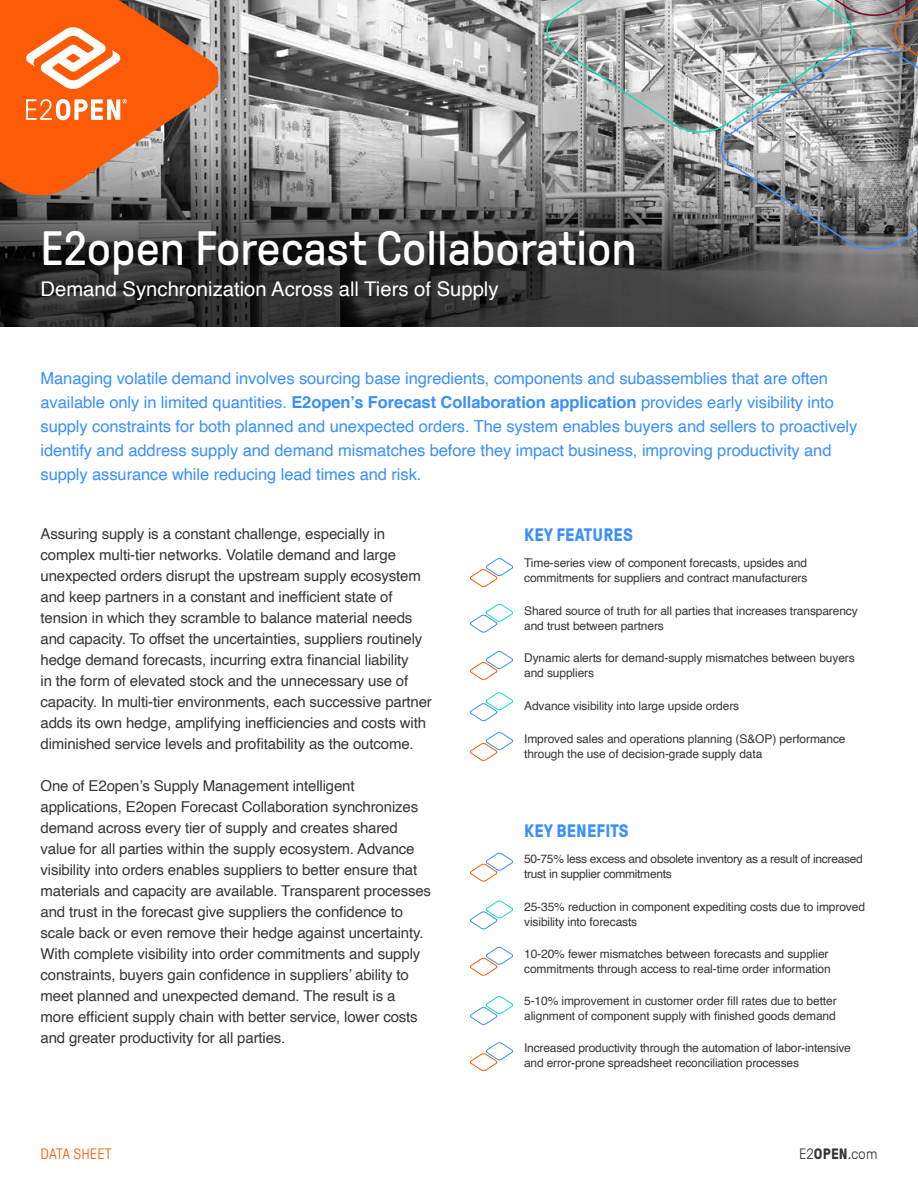
<style>
.page{position:relative;width:918px;height:1188px;background:#fff}
.page>*{position:absolute;margin:0;border:0;box-sizing:border-box;transform-origin:0 0}
.t1{font:48px "GT Pressura Pro";color:#fff}
.t2{font:20.25px "Helvetica";color:#fff}
.t3{font:700 18px "GT Pressura Pro";letter-spacing:.01em;color:#398fff}
.t4{font:16.5px/24px "Helvetica";letter-spacing:-.005em;color:#398fff}
.t5{font:15px/21px "Helvetica";letter-spacing:-.01em;color:#363636}
.t6{font:300 15px "GT Pressura Pro";color:#363636}
.t7{font:300 15px "GT Pressura Pro";letter-spacing:.01em;color:#ff5a05}
.t8{font:12px/15px "Helvetica";letter-spacing:-.01em;color:#363636}
.s1{font-weight:700}
</style>
<div class="page">
<svg style="left:0;top:0;width:918px;height:327px;background:#626161"></svg>
<svg style="left:0;top:0;width:223px;height:198px;background:#d16b36"></svg>
<svg style="left:25px;top:26px;width:96px;height:64px"></svg>
<svg style="left:26px;top:99px;width:101px;height:21px"></svg>
<svg style="left:543px;top:0;width:375px;height:252px;background:#939595"></svg>
<svg style="left:470px;top:558px;width:43px;height:29px"></svg>
<svg style="left:470px;top:603px;width:43px;height:29px"></svg>
<svg style="left:470px;top:651px;width:43px;height:29px"></svg>
<svg style="left:470px;top:732px;width:43px;height:29px"></svg>
<svg style="left:470px;top:692px;width:43px;height:29px"></svg>
<svg style="left:470px;top:852px;width:43px;height:29px"></svg>
<svg style="left:470px;top:900px;width:43px;height:29px"></svg>
<svg style="left:470px;top:946px;width:43px;height:29px"></svg>
<svg style="left:470px;top:1042px;width:43px;height:29px"></svg>
<svg style="left:470px;top:996px;width:43px;height:29px"></svg>
<h1 class="t1" style="left:40px;top:223px;width:598px">E2open Forecast Collaboration</h1>
<h2 class="t2" style="left:40px;top:273px;width:460px">Demand Synchronization Across all Tiers of Supply</h2>
<p class="t4" style="left:40px;top:366px;width:818px">Managing volatile demand involves sourcing base ingredients, components and subassemblies that are often available only in limited quantities. <span class="s1">E2open’s Forecast Collaboration application</span> provides early visibility into supply constraints for both planned and unexpected orders. The system enables buyers and sellers to proactively identify and address supply and demand mismatches before they impact business, improving productivity and supply assurance while reducing lead times and risk.</p>
<p class="t5" style="left:40px;top:524px;width:393px">Assuring supply is a constant challenge, especially in complex multi-tier networks. Volatile demand and large unexpected orders disrupt the upstream supply ecosystem and keep partners in a constant and inefficient state of tension in which they scramble to balance material needs and capacity. To offset the uncertainties, suppliers routinely hedge demand forecasts, incurring extra financial liability<br>in the form of elevated stock and the unnecessary use of capacity. In multi-tier environments, each successive partner adds its own hedge, amplifying inefficiencies and costs with diminished service levels and profitability as the outcome.</p>
<p class="t5" style="left:40px;top:776px;width:392px">One of E2open’s Supply Management intelligent applications, E2open Forecast Collaboration synchronizes demand across every tier of supply and creates shared value for all parties within the supply ecosystem. Advance visibility into orders enables suppliers to better ensure that materials and capacity are available. Transparent processes and trust in the forecast give suppliers the confidence to scale back or even remove their hedge against uncertainty.<br>With complete visibility into order commitments and supply constraints, buyers gain confidence in suppliers’ ability to meet planned and unexpected demand. The result is a more efficient supply chain with better service, lower costs and greater productivity for all parties.</p>
<p class="t3" style="left:524px;top:525px;width:110px">KEY FEATURES</p>
<p class="t8" style="left:524px;top:556px;width:285px">Time-series view of component forecasts, upsides and commitments for suppliers and contract manufacturers</p>
<p class="t8" style="left:524px;top:603px;width:335px">Shared source of truth for all parties that increases transparency and trust between partners</p>
<p class="t8" style="left:524px;top:651px;width:332px">Dynamic alerts for demand-supply mismatches between buyers and suppliers</p>
<p class="t8" style="left:524px;top:699px;width:217px">Advance visibility into large upside orders</p>
<p class="t8" style="left:524px;top:732px;width:323px">Improved sales and operations planning (S&amp;OP) performance through the use of decision-grade supply data</p>
<p class="t3" style="left:524px;top:821px;width:106px">KEY BENEFITS</p>
<p class="t8" style="left:524px;top:852px;width:340px">50-75% less excess and obsolete inventory as a result of increased trust in supplier commitments</p>
<p class="t8" style="left:524px;top:899px;width:342px">25-35% reduction in component expediting costs due to improved visibility into forecasts</p>
<p class="t8" style="left:524px;top:947px;width:308px">10-20% fewer mismatches between forecasts and supplier commitments through access to real-time order information</p>
<p class="t8" style="left:524px;top:994px;width:314px">5-10% improvement in customer order fill rates due to better alignment of component supply with finished goods demand</p>
<p class="t8" style="left:524px;top:1041px;width:328px">Increased productivity through the automation of labor-intensive and error-prone spreadsheet reconciliation processes</p>
<p class="t7" style="left:41px;top:1146px;width:73px">DATA SHEET</p>
<p class="t6" style="left:799px;top:1146px;width:80px">E2<span class="s1">OPEN</span>.com</p>
</div>
